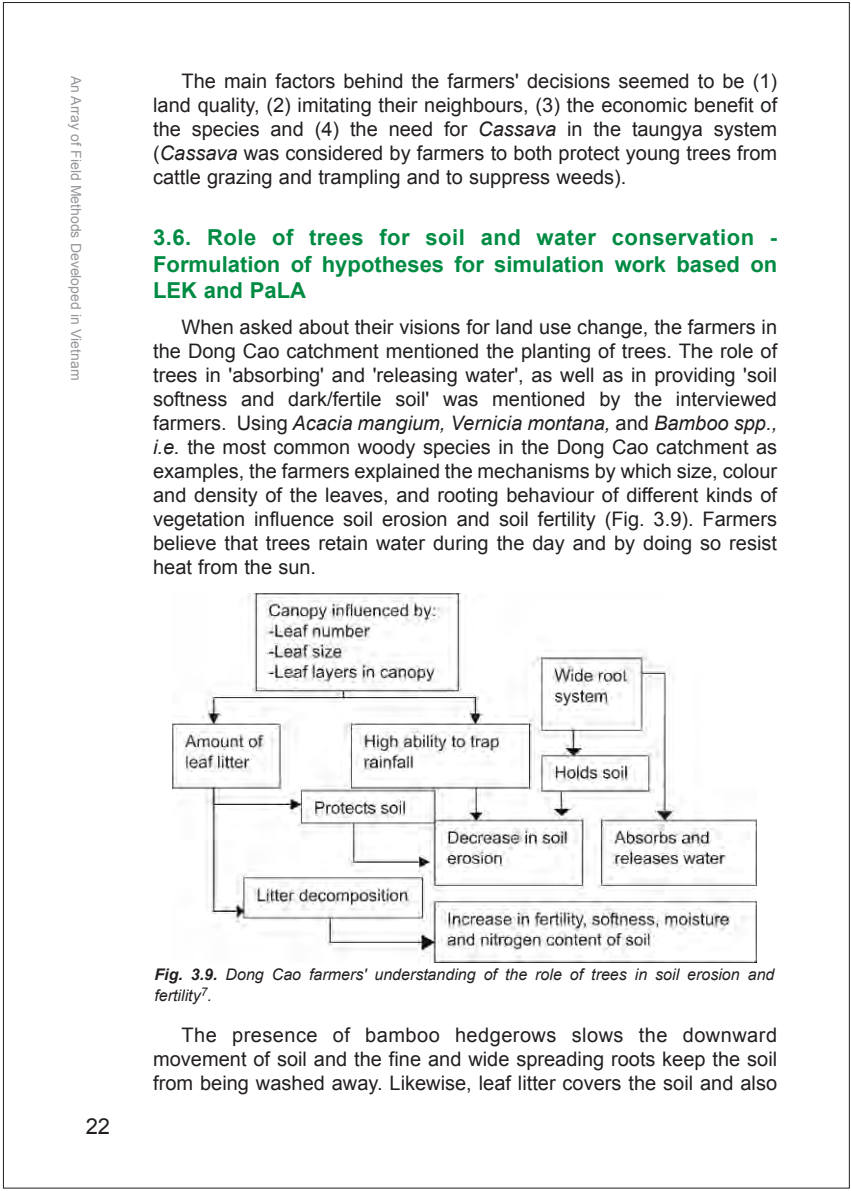
<style>
.page{position:relative;width:851px;height:1191px;background:#fff}
.page>*{position:absolute;margin:0;border:0;box-sizing:border-box;transform-origin:0 0}
.t1{font:700 22px/26.4px "Arial";color:#008b43;text-align:justify}
.t2{font:22px "Arial";color:#231f20}
.t3{font:20px/24px "Arial";color:#231f20;text-align:justify}
.t4{font:italic 16px/21.6px "Arial";color:#231f20}
.t5{font:14px "Arial";color:#939598}
.s1{font-style:italic}
.s2{font-weight:700}
</style>
<div class="page">
<img style="left:173px;top:594px;width:583px;height:369px">
<p class="t5" style="left:84px;top:76px;width:306px;rotate:90deg">An Array of Field Methods Developed in Vietnam</p>
<p class="t3" style="left:153px;top:69px;width:625px;text-indent:28px">The main factors behind the farmers' decisions seemed to be (1) land quality, (2) imitating their neighbours, (3) the economic benefit of the species and (4) the need for <span class="s1">Cassava</span> in the taungya system (<span class="s1">Cassava</span> was considered by farmers to both protect young trees from cattle grazing and trampling and to suppress weeds).</p>
<p class="t1" style="left:153px;top:224px;width:625px">3.6. Role of trees for soil and water conservation - Formulation of hypotheses for simulation work based on LEK and PaLA</p>
<p class="t3" style="left:153px;top:315px;width:625px;text-indent:28px">When asked about their visions for land use change, the farmers in the Dong Cao catchment mentioned the planting of trees. The role of trees in 'absorbing' and 'releasing water', as well as in providing 'soil softness and dark/fertile soil' was mentioned by the interviewed farmers. Using <span class="s1">Acacia mangium, Vernicia montana,</span> and <span class="s1">Bamboo spp., i.e.</span> the most common woody species in the Dong Cao catchment as examples, the farmers explained the mechanisms by which size, colour and density of the leaves, and rooting behaviour of different kinds of vegetation influence soil erosion and soil fertility (Fig. 3.9). Farmers believe that trees retain water during the day and by doing so resist heat from the sun.</p>
<p class="t2" style="left:86px;top:1114px;width:26px">22</p>
<p class="t4" style="left:154px;top:963px;width:621px"><span class="s2">Fig. 3.9.</span> Dong Cao farmers' understanding of the role of trees in soil erosion and fertility<sup>7</sup>.</p>
<p class="t3" style="left:153px;top:1023px;width:625px;text-indent:28px">The presence of bamboo hedgerows slows the downward movement of soil and the fine and wide spreading roots keep the soil from being washed away. Likewise, leaf litter covers the soil and also</p>
</div>
